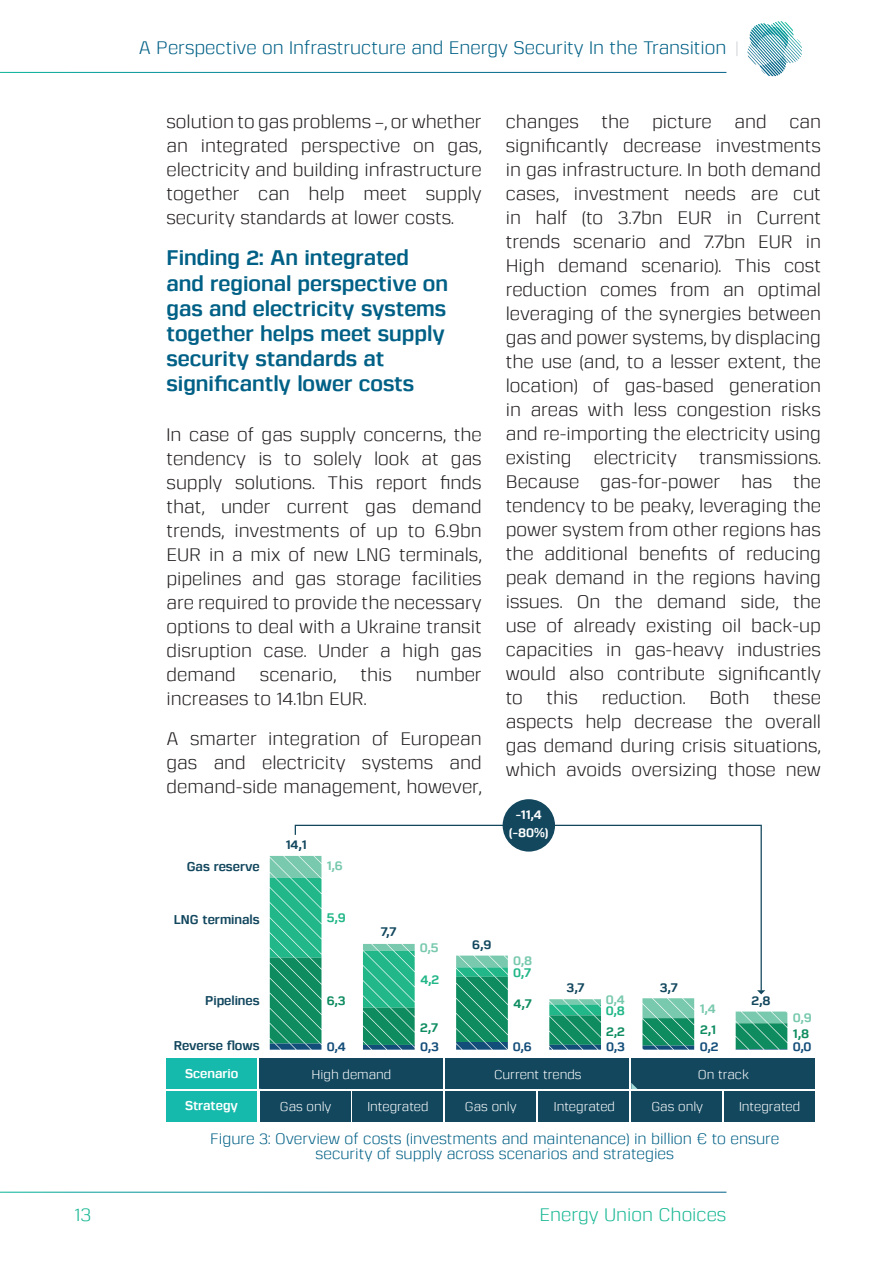
<style>
.page{position:relative;width:893px;height:1263px;background:#fff}
.page>*{position:absolute;margin:0;border:0;box-sizing:border-box;transform-origin:0 0}
.t1{font:21px/25.2px "Gunar Regular 2";color:#006086}
.t2{font:18px/24px "Gunar";color:#231f20;text-align:justify}
.t3{font:18px "Gunar";color:#006086}
.t4{font:18px "Gunar";color:#1ab895}
.t5{font:15px/15px "Gunar";color:#006086;text-align:center}
.t6{font:12.6px "Gunar";color:#fff}
.t7{font:12.6px "Gunar Regular 2";color:#12475e}
.t8{font:12.6px "Gunar Regular 2";color:#fff}
.t9{font:12.6px "Gunar Regular 2";color:#78c9ad}
.t10{font:12.6px "Gunar Regular 2";color:#0e8c60}
.t11{font:12.6px "Gunar Regular 2";color:#134e7a}
.t12{font:12.6px "Gunar Regular 2";color:#22b788}
</style>
<div class="page">
<svg style="left:752px;top:21px;width:50px;height:44px"></svg>
<svg style="left:737px;top:41px;width:1px;height:15px"></svg>
<div style="left:631px;top:1091px;width:91px;height:30px;background:#12475e"></div>
<div style="left:724px;top:1091px;width:91px;height:30px;background:#12475e"></div>
<div style="left:445px;top:1091px;width:91px;height:30px;background:#12475e"></div>
<div style="left:538px;top:1091px;width:91px;height:30px;background:#12475e"></div>
<div style="left:631px;top:1059px;width:184px;height:30px;background:#12475e"></div>
<div style="left:166px;top:1059px;width:91px;height:30px;background:#15baac"></div>
<div style="left:166px;top:1091px;width:91px;height:30px;background:#15baac"></div>
<div style="left:445px;top:1059px;width:184px;height:30px;background:#12475e"></div>
<div style="left:260px;top:1091px;width:91px;height:30px;background:#12475e"></div>
<div style="left:352px;top:1091px;width:91px;height:30px;background:#12475e"></div>
<div style="left:260px;top:1059px;width:183px;height:30px;background:#12475e"></div>
<svg style="left:270px;top:856px;width:52px;height:194px;background:#2da27d"></svg>
<svg style="left:363px;top:990px;width:52px;height:60px;background:#259b78"></svg>
<svg style="left:456px;top:990px;width:52px;height:60px;background:#1f8c6e"></svg>
<svg style="left:549px;top:999px;width:52px;height:51px;background:#309e7e"></svg>
<svg style="left:642px;top:998px;width:52px;height:52px;background:#48a68a"></svg>
<svg style="left:736px;top:1011px;width:52px;height:39px;background:#42a684"></svg>
<svg style="left:631px;top:1083px;width:7px;height:6px"></svg>
<svg style="left:757px;top:990px;width:8px;height:4px"></svg>
<svg style="left:295px;top:825px;width:467px;height:165px"></svg>
<div style="left:503px;top:799px;width:52px;height:52px;background:#12475e;border-radius:50%"></div>
<p class="t3" style="left:139px;top:36px;width:589px">A Perspective on Infrastructure and Energy Security In the Transition</p>
<p class="t2" style="left:166px;top:109px;width:317px">solution to gas problems –, or whether an integrated perspective on gas, electricity and building infrastructure together can help meet supply security standards at lower costs.</p>
<p class="t1" style="left:166px;top:244px;width:283px">Finding 2: An integrated and regional perspective on gas and electricity systems together helps meet supply security standards at significantly lower costs</p>
<p class="t2" style="left:166px;top:422px;width:317px">In case of gas supply concerns, the tendency is to solely look at gas supply solutions. This report finds that, under current gas demand trends, investments of up to 6.9bn EUR in a mix of new LNG terminals, pipelines and gas storage facilities are required to provide the necessary options to deal with a Ukraine transit disruption case. Under a high gas demand</p>
<p class="t2" style="left:260px;top:662px;width:78px">scenario,</p>
<p class="t2" style="left:360px;top:662px;width:33px">this</p>
<p class="t2" style="left:416px;top:662px;width:67px">number</p>
<p class="t2" style="left:166px;top:686px;width:202px">increases to 14.1bn EUR.</p>
<p class="t2" style="left:166px;top:726px;width:317px">A smarter integration of European gas and electricity systems and demand-side management, however,</p>
<p class="t7" style="left:187px;top:858px;width:74px">Gas reserve</p>
<p class="t7" style="left:286px;top:836px;width:22px">14,1</p>
<p class="t9" style="left:327px;top:857px;width:18px">1,6</p>
<p class="t2" style="left:506px;top:109px;width:75px">changes</p>
<p class="t2" style="left:602px;top:109px;width:29px">the</p>
<p class="t2" style="left:652px;top:109px;width:61px">picture</p>
<p class="t2" style="left:734px;top:109px;width:34px">and</p>
<p class="t2" style="left:506px;top:109px;width:317px;text-indent:284px">can significantly decrease investments in gas infrastructure. In both demand cases, investment needs are cut in half (to 3.7bn EUR in Current trends scenario and 7.7bn EUR in High demand scenario). This cost reduction comes from an optimal leveraging of the synergies between gas and power systems, by displacing the use (and, to a lesser extent, the location) of gas-based generation in areas with less congestion risks and re-importing the electricity using existing electricity transmissions.<br>Because gas-for-power has the tendency to be peaky, leveraging the power system from other regions has the additional benefits of reducing peak demand in the regions having issues. On the demand side, the use of already existing oil back-up capacities in gas-heavy industries would also contribute significantly to</p>
<p class="t2" style="left:506px;top:685px;width:317px;text-indent:267px">these aspects help decrease the overall gas demand during crisis situations, which avoids oversizing those new</p>
<p class="t2" style="left:547px;top:685px;width:33px">this</p>
<p class="t2" style="left:602px;top:685px;width:85px">reduction.</p>
<p class="t2" style="left:709px;top:685px;width:42px">Both</p>
<p class="t8" style="left:516px;top:806px;width:28px">-11,4</p>
<p class="t8" style="left:509px;top:824px;width:41px">(-80%)</p>
<p class="t7" style="left:174px;top:911px;width:87px">LNG terminals</p>
<p class="t12" style="left:327px;top:908px;width:21px">5,9</p>
<p class="t7" style="left:381px;top:922px;width:17px">7,7</p>
<p class="t9" style="left:420px;top:938px;width:20px">0,5</p>
<p class="t7" style="left:472px;top:935px;width:21px">6,9</p>
<p class="t9" style="left:513px;top:952px;width:21px">0,8</p>
<p class="t12" style="left:513px;top:963px;width:20px">0,7</p>
<p class="t12" style="left:420px;top:970px;width:20px">4,2</p>
<p class="t10" style="left:420px;top:1019px;width:20px">2,7</p>
<p class="t11" style="left:420px;top:1038px;width:20px">0,3</p>
<p class="t11" style="left:513px;top:1038px;width:20px">0,6</p>
<p class="t11" style="left:606px;top:1038px;width:20px">0,3</p>
<p class="t11" style="left:700px;top:1038px;width:20px">0,2</p>
<p class="t7" style="left:660px;top:978px;width:20px">3,7</p>
<p class="t7" style="left:566px;top:979px;width:20px">3,7</p>
<p class="t9" style="left:606px;top:991px;width:21px">0,4</p>
<p class="t7" style="left:205px;top:992px;width:56px">Pipelines</p>
<p class="t7" style="left:174px;top:1036px;width:87px">Reverse flows</p>
<p class="t8" style="left:185px;top:1065px;width:55px">Scenario</p>
<p class="t6" style="left:311px;top:1066px;width:82px">High demand</p>
<p class="t6" style="left:494px;top:1066px;width:89px">Current trends</p>
<p class="t6" style="left:698px;top:1066px;width:53px">On track</p>
<p class="t8" style="left:185px;top:1097px;width:55px">Strategy</p>
<p class="t6" style="left:280px;top:1098px;width:53px">Gas only</p>
<p class="t6" style="left:367px;top:1098px;width:63px">Integrated</p>
<p class="t6" style="left:465px;top:1098px;width:53px">Gas only</p>
<p class="t6" style="left:554px;top:1098px;width:63px">Integrated</p>
<p class="t6" style="left:651px;top:1098px;width:53px">Gas only</p>
<p class="t6" style="left:739px;top:1098px;width:63px">Integrated</p>
<p class="t7" style="left:751px;top:991px;width:21px">2,8</p>
<p class="t10" style="left:327px;top:992px;width:21px">6,3</p>
<p class="t11" style="left:327px;top:1038px;width:21px">0,4</p>
<p class="t10" style="left:514px;top:994px;width:20px">4,7</p>
<p class="t9" style="left:700px;top:1000px;width:18px">1,4</p>
<p class="t12" style="left:606px;top:1002px;width:21px">0,8</p>
<p class="t9" style="left:793px;top:1008px;width:20px">0,9</p>
<p class="t10" style="left:700px;top:1021px;width:17px">2,1</p>
<p class="t10" style="left:606px;top:1023px;width:20px">2,2</p>
<p class="t10" style="left:793px;top:1025px;width:18px">1,8</p>
<p class="t11" style="left:793px;top:1038px;width:20px">0,0</p>
<p class="t5" style="left:210px;top:1131px;width:570px">Figure 3: Overview of costs (investments and maintenance) in billion € to ensure security of supply across scenarios and strategies</p>
<p class="t4" style="left:75px;top:1202px;width:18px">13</p>
<p class="t4" style="left:540px;top:1202px;width:188px">Energy Union Choices</p>
</div>
